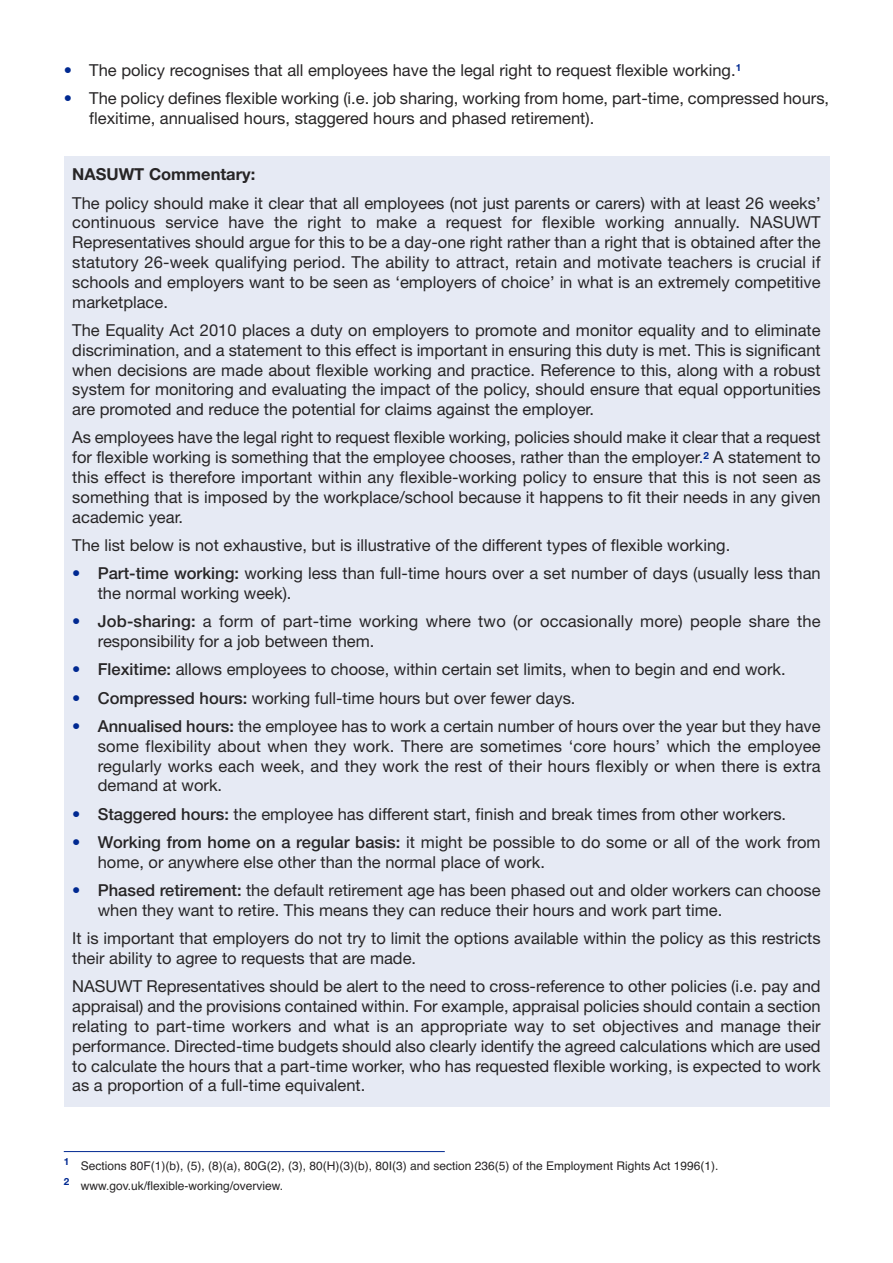
<style>
.page{position:relative;width:893px;height:1263px;background:#fff}
.page>*{position:absolute;margin:0;border:0;box-sizing:border-box;transform-origin:0 0}
.t1{font:16.5px/19.8px "Helvetica Neue";color:#272526}
.t2{font:700 16.5px "Helvetica Neue";color:#272526}
.t3{font:12px "Helvetica";color:#272526}
.s1{color:#002991}
.s2{font-weight:500}
</style>
<div class="page">
<div style="left:64px;top:156px;width:765px;height:950px;background:#e6eaf4"></div>
<hr style="left:64px;top:1151px;width:381px;height:1px;background:#002991">
<p class="t1" style="left:64px;top:61px;width:679px"><span class="s1">•</span> The policy recognises that all employees have the legal right to request flexible working.<sup>1</sup></p>
<p class="t1" style="left:89px;top:90px;width:741px;text-indent:-26px"><span class="s1">•</span> The policy defines flexible working (i.e. job sharing, working from home, part-time, compressed hours, flexitime, annualised hours, staggered hours and phased retirement).</p>
<h4 class="t2" style="left:72px;top:168px;width:185px">NASUWT Commentary:</h4>
<p class="t1" style="left:72px;top:194px;width:750px;text-align:justify">The policy should make it clear that all employees (not just parents or carers) with at least 26 weeks’ continuous service have the right to make a request for flexible working annually. NASUWT Representatives should argue for this to be a day-one right rather than a right that is obtained after the statutory 26-week qualifying period. The ability to attract, retain and motivate teachers is crucial if schools and employers want to be seen as ‘employers of choice’ in what is an extremely competitive marketplace.</p>
<p class="t1" style="left:72px;top:322px;width:750px;text-align:justify">The Equality Act 2010 places a duty on employers to promote and monitor equality and to eliminate discrimination, and a statement to this effect is important in ensuring this duty is met. This is significant when decisions are made about flexible working and practice. Reference to this, along with a robust system for monitoring and evaluating the impact of the policy, should ensure that equal opportunities are promoted and reduce the potential for claims against the employer.</p>
<p class="t1" style="left:72px;top:429px;width:750px;text-align:justify">As employees have the legal right to request flexible working, policies should make it clear that a request for flexible working is something that the employee chooses, rather than the employer<span class="s1">.</span><sup>2</sup> A statement to this effect is therefore important within any flexible-working policy to ensure that this is not seen as something that is imposed by the workplace/school because it happens to fit their needs in any given academic year.</p>
<p class="t1" style="left:72px;top:537px;width:659px">The list below is not exhaustive, but is illustrative of the different types of flexible working.</p>
<p class="t1" style="left:98px;top:565px;width:724px;text-indent:-26px"><span class="s1">•</span> <span class="s2">Part-time working:</span> working less than full-time hours over a set number of days (usually less than the normal working week).</p>
<p class="t1" style="left:98px;top:613px;width:724px;text-indent:-26px"><span class="s1">•</span> <span class="s2">Job-sharing:</span> a form of part-time working where two (or occasionally more) people share the responsibility for a job between them.</p>
<p class="t1" style="left:72px;top:661px;width:715px"><span class="s1">•</span> <span class="s2">Flexitime:</span> allows employees to choose, within certain set limits, when to begin and end work.</p>
<p class="t1" style="left:72px;top:690px;width:505px"><span class="s1">•</span> <span class="s2">Compressed hours:</span> working full-time hours but over fewer days.</p>
<p class="t1" style="left:98px;top:718px;width:724px;text-align:justify;text-indent:-26px"><span class="s1">•</span> <span class="s2">Annualised hours:</span> the employee has to work a certain number of hours over the year but they have some flexibility about when they work. There are sometimes ‘core hours’ which the employee regularly works each week, and they work the rest of their hours flexibly or when there is extra demand at work.</p>
<p class="t1" style="left:72px;top:806px;width:715px"><span class="s1">•</span> <span class="s2">Staggered hours:</span> the employee has different start, finish and break times from other workers.</p>
<p class="t1" style="left:98px;top:834px;width:724px;text-indent:-26px"><span class="s1">•</span> <span class="s2">Working from home on a regular basis:</span> it might be possible to do some or all of the work from home, or anywhere else other than the normal place of work.</p>
<p class="t1" style="left:98px;top:882px;width:724px;text-indent:-26px"><span class="s1">•</span> <span class="s2">Phased retirement:</span> the default retirement age has been phased out and older workers can choose when they want to retire. This means they can reduce their hours and work part time.</p>
<p class="t1" style="left:72px;top:930px;width:750px">It is important that employers do not try to limit the options available within the policy as this restricts their ability to agree to requests that are made.</p>
<p class="t1" style="left:72px;top:978px;width:750px;text-align:justify">NASUWT Representatives should be alert to the need to cross-reference to other policies (i.e. pay and appraisal) and the provisions contained within. For example, appraisal policies should contain a section relating to part-time workers and what is an appropriate way to set objectives and manage their performance. Directed-time budgets should also clearly identify the agreed calculations which are used to calculate the hours that a part-time worker, who has requested flexible working, is expected to work as a proportion of a full-time equivalent.</p>
<p class="t3" style="left:64px;top:1161px;width:656px"><sup>1</sup> Sections 80F(1)(b), (5), (8)(a), 80G(2), (3), 80(H)(3)(b), 80I(3) and section 236(5) of the Employment Rights Act 1996(1).</p>
<p class="t3" style="left:64px;top:1181px;width:221px"><sup>2</sup> www.gov.uk/flexible-working/overview.</p>
</div>
